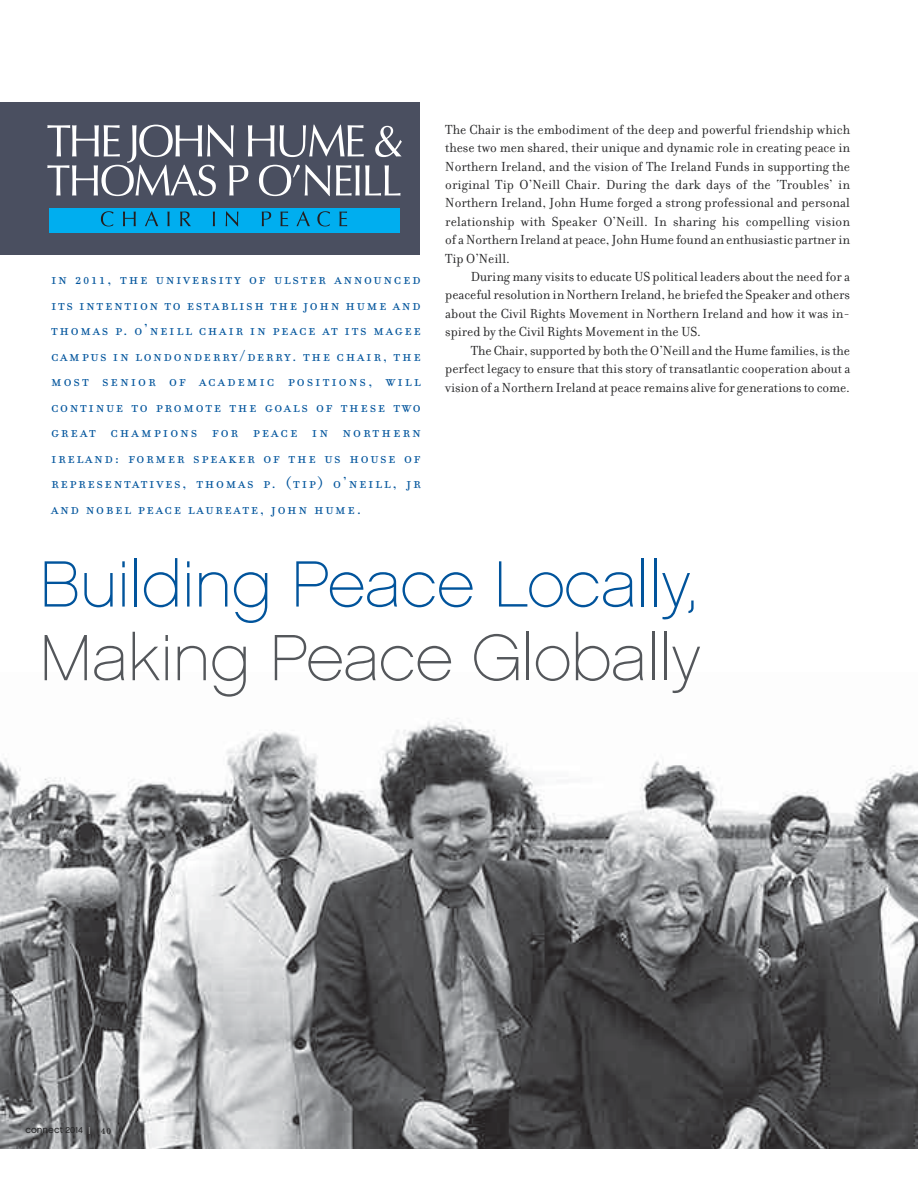
<style>
.page{position:relative;width:918px;height:1188px;background:#fff}
.page>*{position:absolute;margin:0;border:0;box-sizing:border-box;transform-origin:0 0}
.t1{font:65.1px "Chalet Paris Nineteen Sixty";color:#01549c}
.t2{font:65.1px "Chalet Paris Nineteen Sixty";color:#54575b}
.t3{font:16.95px/25.5px "Filosofia Small Caps";letter-spacing:.1em;color:#01549c;text-align:justify}
.t4{font:14.1px/18.5px "Filosofia";letter-spacing:-.005em;color:#242425;text-align:justify}
.t5{font:9.9px "Chalet London Nineteen Sixty";color:#242425}
.s1{font-size:8.55px}
.s2{font-size:9.3px;color:#a9a9a9}
.s3{font-family:"Filosofia Small Caps";font-size:14.1px}
</style>
<div class="page">
<img style="left:0;top:718px;width:918px;height:431px">
<div style="left:0;top:103px;width:420px;height:152px;background:#4a4f60"></div>
<div style="left:49px;top:208px;width:351px;height:24px;background:#00aeef"></div>
<svg style="left:101px;top:211px;width:246px;height:15px"></svg>
<svg style="left:47px;top:125px;width:355px;height:71px"></svg>
<p class="t3" style="left:51px;top:265px;width:371px">in 2011, the university of ulster announced its intention to establish the john hume and thomas p. o’neill chair in peace at its magee campus in londonderry/derry. the chair, the most senior of academic positions, will continue to promote the goals of these two great champions for peace in northern ireland: former speaker of the us house of representatives, thomas p. (tip) o’neill, jr and nobel peace laureate, john hume.</p>
<p class="t4" style="left:445px;top:122px;width:406px">The Chair is the embodiment of the deep and powerful friendship which these two men shared, their unique and dynamic role in creating peace in Northern Ireland, and the vision of The Ireland Funds in supporting the original Tip O’Neill Chair. During the dark days of the ‘Troubles’ in Northern Ireland, John Hume forged a strong professional and personal relationship with Speaker O’Neill. In sharing his compelling vision of a Northern Ireland at peace, John Hume found an enthusiastic partner in Tip O’Neill.</p>
<p class="t4" style="left:445px;top:269px;width:406px;text-indent:26px">During many visits to educate US political leaders about the need for a peaceful resolution in Northern Ireland, he briefed the Speaker and others about the Civil Rights Movement in Northern Ireland and how it was in&shy;spired by the Civil Rights Movement in the US.</p>
<p class="t4" style="left:445px;top:343px;width:407px;text-indent:26px">The Chair, supported by both the O’Neill and the Hume families, is the perfect legacy to ensure that this story of transatlantic cooperation about a vision of a Northern Ireland at peace remains alive for generations to come.</p>
<h1 class="t1" style="left:39px;top:558px;width:660px">Building Peace Locally,</h1>
<h1 class="t2" style="left:39px;top:632px;width:663px">Making Peace Globally</h1>
<p class="t5" style="left:26px;top:1124px;width:87px">connect <span class="s1">2014</span> <span class="s2">|</span> <span class="s3">40</span></p>
</div>
